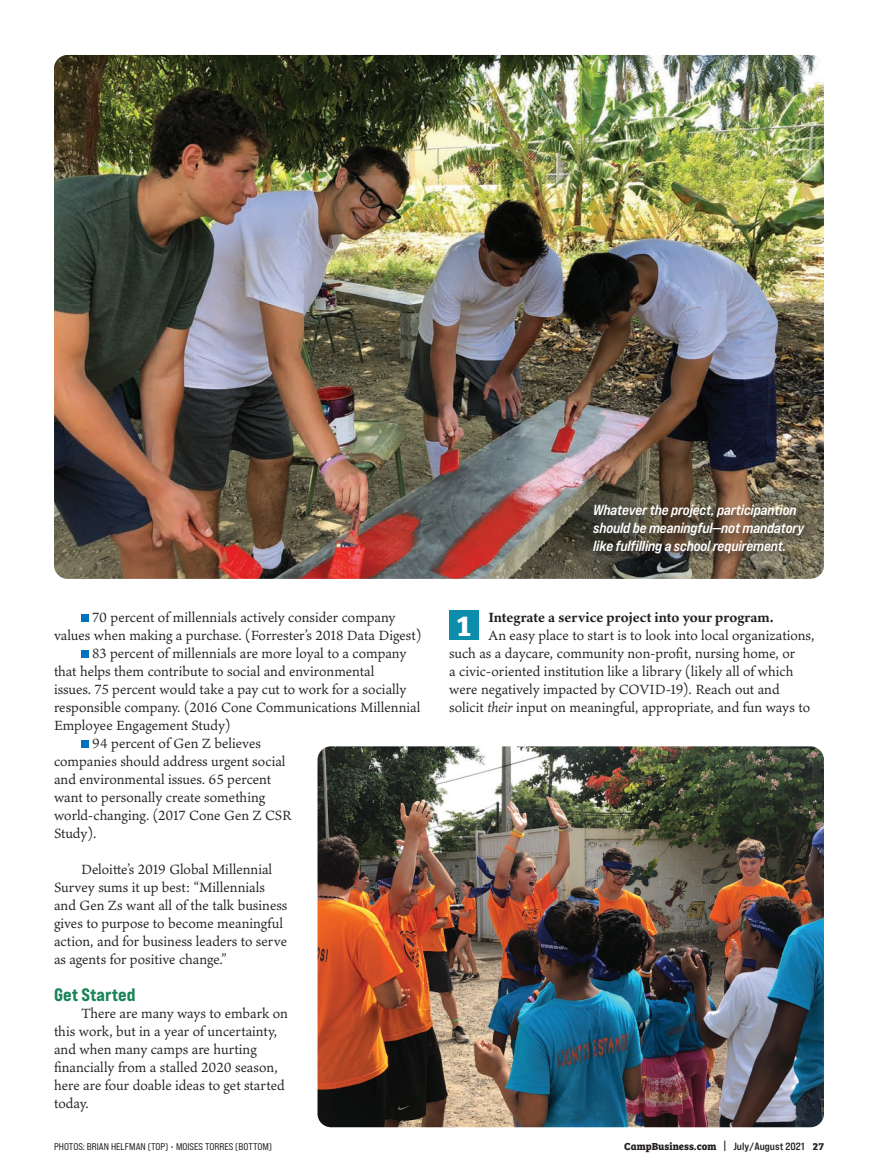
<style>
.page{position:relative;width:878px;height:1175px;background:#fff}
.page>*{position:absolute;margin:0;border:0;box-sizing:border-box;transform-origin:0 0}
.t1{font:700 30px "Bree Serif";color:#fff}
.t2{font:18px "Bebas Neue Pro Exp Eb";color:#198458}
.t3{font:14.7px/18px "Ten Oldstyle";color:#231f20}
.t4{font:14.7px/18px "Bebas Neue Pro Exp Bd It";letter-spacing:-.01em;color:#fff}
.t5{font:700 14.7px "Ten Oldstyle";color:#231f20}
.t6{font:700 10.5px "Bree Serif";color:#231f20}
.t7{font:9.75px "Bebas Neue Pro Exp Rg";color:#231f20}
.s1{font-style:italic}
.s2{font-family:"Bebas Neue Pro Exp Bd";font-weight:400}
</style>
<div class="page">
<div style="left:81px;top:614px;width:8px;height:8px;background:#0072bc"></div>
<div style="left:81px;top:650px;width:8px;height:8px;background:#0072bc"></div>
<div style="left:81px;top:740px;width:8px;height:8px;background:#0072bc"></div>
<div style="left:449px;top:611px;width:29px;height:29px;background:#0c8dab"></div>
<img style="left:54px;top:55px;width:769px;height:524px">
<img style="left:317px;top:746px;width:507px;height:381px">
<div style="left:590px;top:501px;width:226px;height:64px;background:#231f20;opacity:.75"></div>
<p class="t3" style="left:92px;top:608px;width:305px">70 percent of millennials actively consider company</p>
<p class="t3" style="left:54px;top:626px;width:369px">values when making a purchase. (Forrester’s 2018 Data Digest)</p>
<p class="t3" style="left:92px;top:644px;width:315px">83 percent of millennials are more loyal to a company</p>
<p class="t3" style="left:54px;top:662px;width:322px">that helps them contribute to social and environmental</p>
<p class="t3" style="left:54px;top:680px;width:354px">issues. 75 percent would take a pay cut to work for a socially</p>
<p class="t3" style="left:54px;top:698px;width:368px">responsible company. (2016 Cone Communications Millennial</p>
<p class="t3" style="left:54px;top:716px;width:178px">Employee Engagement Study)</p>
<p class="t3" style="left:92px;top:734px;width:170px">94 percent of Gen Z believes</p>
<p class="t3" style="left:54px;top:752px;width:233px">companies should address urgent social</p>
<p class="t3" style="left:54px;top:770px;width:219px">and environmental issues. 65 percent</p>
<p class="t3" style="left:54px;top:788px;width:213px">want to personally create something</p>
<p class="t3" style="left:54px;top:806px;width:239px">world-changing. (2017 Cone Gen Z CSR</p>
<p class="t3" style="left:54px;top:824px;width:44px">Study).</p>
<p class="t3" style="left:54px;top:860px;width:235px;text-indent:27px">Deloitte’s 2019 Global Millennial Survey sums it up best: “Millennials and Gen Zs want all of the talk business gives to purpose to become meaningful action, and for business leaders to serve as agents for positive change.”</p>
<p class="t2" style="left:54px;top:983px;width:83px">Get Started</p>
<p class="t3" style="left:54px;top:1004px;width:235px;text-indent:27px">There are many ways to embark on this work, but in a year of uncertainty, and when many camps are hurting financially from a stalled 2020 season, here are four doable ideas to get started today.</p>
<p class="t7" style="left:54px;top:1141px;width:220px">PHOTOS: BRIAN HELFMAN (TOP) • MOISES TORRES (BOTTOM)</p>
<p class="t4" style="left:593px;top:500px;width:213px">Whatever the project, participantion should be meaningful—not mandatory like fulfilling a school requirement.</p>
<h1 class="t1" style="left:456px;top:602px;width:16px">1</h1>
<p class="t5" style="left:488px;top:607px;width:286px">Integrate a service project into your program.</p>
<p class="t3" style="left:449px;top:626px;width:367px;text-indent:39px">An easy place to start is to look into local organizations, such as a daycare, community non-profit, nursing home, or<br>a civic-oriented institution like a library (likely all of which were negatively impacted by COVID-19). Reach out and solicit <span class="s1">their</span> input on meaningful, appropriate, and fun ways to</p>
<p class="t6" style="left:624px;top:1137px;width:201px">CampBusiness.com <span class="s2">| July/August 2021</span> 27</p>
</div>
